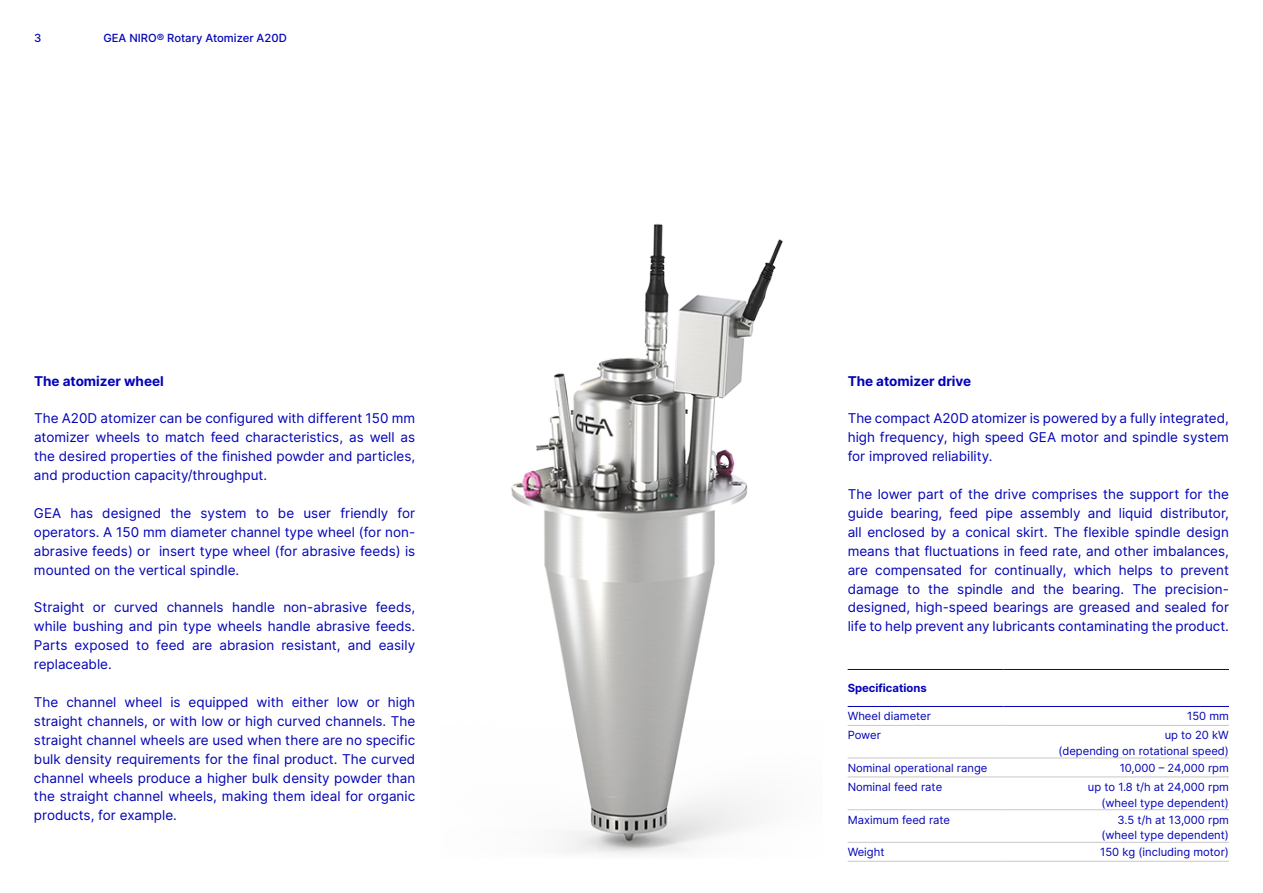
<style>
.page{position:relative;width:1263px;height:893px;background:#fff}
.page>*{position:absolute;margin:0;border:0;box-sizing:border-box;transform-origin:0 0}
.t1{font:13.5px/18.9px "Inter";color:#0303b8;text-align:justify}
.t2{font:700 13.5px "Inter";color:#0303b8}
.t3{font:11.25px/15.8px "Inter";color:#0303b8;text-align:right}
.t4{font:500 11.25px "Inter";color:#0303b8}
.t5{font:700 11.25px "Inter";color:#0303b8}
</style>
<div class="page">
<hr style="left:848px;top:809px;width:155px;height:1px;background:#c8c8c8">
<hr style="left:1003px;top:809px;width:226px;height:1px;background:#c8c8c8">
<hr style="left:848px;top:842px;width:155px;height:1px;background:#c8c8c8">
<hr style="left:1003px;top:842px;width:226px;height:1px;background:#c8c8c8">
<hr style="left:848px;top:758px;width:155px;height:1px;background:#c8c8c8">
<hr style="left:1003px;top:758px;width:226px;height:1px;background:#c8c8c8">
<hr style="left:848px;top:777px;width:155px;height:1px;background:#c8c8c8">
<hr style="left:1003px;top:777px;width:226px;height:1px;background:#c8c8c8">
<hr style="left:848px;top:861px;width:155px;height:1px;background:#c8c8c8">
<hr style="left:1003px;top:861px;width:226px;height:1px;background:#c8c8c8">
<hr style="left:848px;top:725px;width:155px;height:1px;background:#c8c8c8">
<hr style="left:848px;top:669px;width:155px;height:1px;background:#0303b8">
<hr style="left:848px;top:706px;width:155px;height:1px;background:#0303b8">
<hr style="left:1003px;top:669px;width:226px;height:1px;background:#0303b8">
<hr style="left:1003px;top:706px;width:226px;height:1px;background:#0303b8">
<hr style="left:1003px;top:725px;width:226px;height:1px;background:#c8c8c8">
<img style="left:511px;top:224px;width:272px;height:630px">
<p class="t4" style="left:34px;top:30px;width:9px">3</p>
<p class="t4" style="left:103px;top:30px;width:185px">GEA NIRO® Rotary Atomizer A20D</p>
<p class="t2" style="left:34px;top:371px;width:131px">The atomizer wheel</p>
<p class="t1" style="left:34px;top:409px;width:383px">The A20D atomizer can be configured with different 150 mm atomizer wheels to match feed characteristics, as well as the desired properties of the finished powder and particles, and production capacity/throughput.</p>
<p class="t1" style="left:34px;top:503px;width:383px">GEA has designed the system to be user friendly for operators. A 150 mm diameter channel type wheel (for non&shy;abrasive feeds) or insert type wheel (for abrasive feeds) is mounted on the vertical spindle.</p>
<p class="t1" style="left:34px;top:598px;width:383px">Straight or curved channels handle non-abrasive feeds, while bushing and pin type wheels handle abrasive feeds.<br>Parts exposed to feed are abrasion resistant, and easily replaceable.</p>
<p class="t1" style="left:34px;top:692px;width:383px">The channel wheel is equipped with either low or high straight channels, or with low or high curved channels. The straight channel wheels are used when there are no specific bulk density requirements for the final product. The curved channel wheels produce a higher bulk density powder than the straight channel wheels, making them ideal for organic products, for example.</p>
<p class="t2" style="left:848px;top:371px;width:125px">The atomizer drive</p>
<p class="t1" style="left:848px;top:409px;width:383px">The compact A20D atomizer is powered by a fully integrated, high frequency, high speed GEA motor and spindle system for improved reliability.</p>
<p class="t1" style="left:848px;top:484px;width:383px">The lower part of the drive comprises the support for the guide bearing, feed pipe assembly and liquid distributor, all enclosed by a conical skirt. The flexible spindle design means that fluctuations in feed rate, and other imbalances, are compensated for continually, which helps to prevent damage to the spindle and the bearing. The precision&shy;designed, high-speed bearings are greased and sealed for life to help prevent any lubricants contaminating the product.</p>
<p class="t5" style="left:848px;top:680px;width:81px">Specifications</p>
<p class="t3" style="left:848px;top:708px;width:85px">Wheel diameter</p>
<p class="t3" style="left:1187px;top:708px;width:43px">150 mm</p>
<p class="t3" style="left:848px;top:727px;width:35px">Power</p>
<p class="t3" style="left:1058px;top:727px;width:172px">up to 20 kW<br>(depending on rotational speed)</p>
<p class="t3" style="left:848px;top:760px;width:141px">Nominal operational range</p>
<p class="t3" style="left:1120px;top:760px;width:111px">10,000 – 24,000 rpm</p>
<p class="t3" style="left:848px;top:779px;width:96px">Nominal feed rate</p>
<p class="t3" style="left:1088px;top:779px;width:143px">up to 1.8 t/h at 24,000 rpm (wheel type dependent)</p>
<p class="t3" style="left:848px;top:811px;width:104px">Maximum feed rate</p>
<p class="t3" style="left:1101px;top:811px;width:129px">3.5 t/h at 13,000 rpm (wheel type dependent)</p>
<p class="t3" style="left:848px;top:844px;width:38px">Weight</p>
<p class="t3" style="left:1100px;top:844px;width:130px">150 kg (including motor)</p>
</div>
